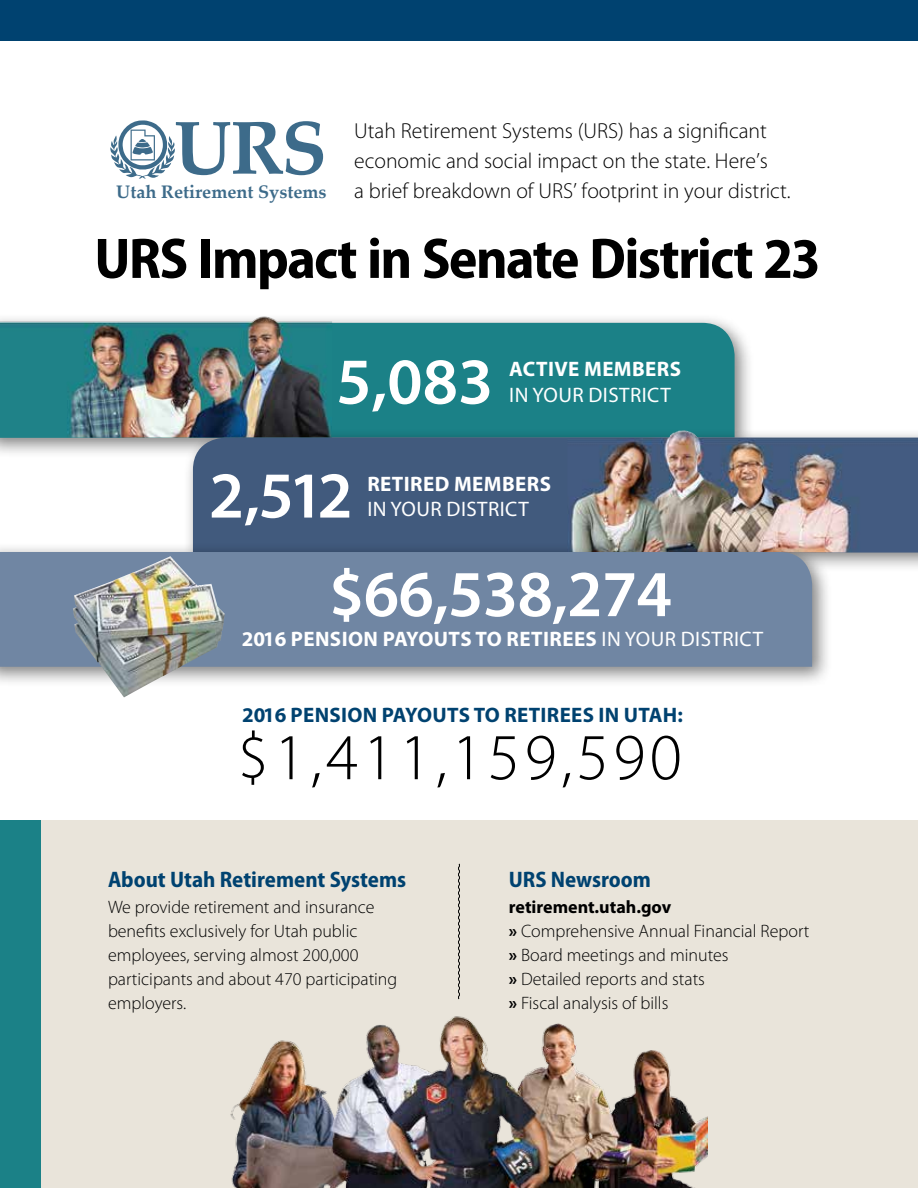
<style>
.page{position:relative;width:918px;height:1188px;background:#fff}
.page>*{position:absolute;margin:0;border:0;box-sizing:border-box;transform-origin:0 0}
.t1{font:700 74.85px "Palatino Linotype";color:#3d6b8a}
.t2{font:600 66px "Myriad Pro";letter-spacing:-.01em;color:#fff}
.t3{font:300 66px "Myriad Pro";letter-spacing:.065em;color:#000}
.t4{font:700 semi-condensed 57.75px "Myriad Pro";letter-spacing:-.03em;color:#000}
.t5{font:700 semi-condensed 22.5px "Myriad Pro";color:#004270}
.t6{font:300 21.75px/30px "Myriad Pro";color:#000}
.t7{font:700 21px "Myriad Pro";letter-spacing:.02em;color:#fff}
.t8{font:700 21px "Myriad Pro";letter-spacing:.015em;color:#004270}
.t9{font:21px "Myriad Pro";letter-spacing:.02em;color:#fff}
.t10{font:700 18.15px "Palatino Linotype";color:#3d6b8a}
.t11{font:300 18px/24px "Myriad Pro";color:#000}
.s1{font-weight:400}
.s2{font-weight:700}
</style>
<div class="page">
<div style="left:0;top:313px;width:755px;height:145px;background:#000;opacity:.5"></div>
<div style="left:332px;top:323px;width:403px;height:105px;background:#1b8187"></div>
<img style="left:0;top:315px;width:332px;height:123px">
<div style="left:0;top:820px;width:918px;height:368px;background:#e9e4da"></div>
<svg style="left:110px;top:120px;width:65px;height:59px"></svg>
<div style="left:0;top:0;width:918px;height:40px;background:#004270"></div>
<div style="left:0;top:820px;width:40px;height:368px;background:#1b8187"></div>
<svg style="left:458px;top:863px;width:2px;height:137px"></svg>
<div style="left:183px;top:428px;width:735px;height:145px;background:#000;opacity:.5"></div>
<div style="left:193px;top:438px;width:374px;height:104px;background:#415a7d"></div>
<img style="left:230px;top:1016px;width:477px;height:172px">
<img style="left:567px;top:430px;width:351px;height:122px">
<div style="left:0;top:542px;width:833px;height:145px;background:#000;opacity:.5"></div>
<div style="left:0;top:552px;width:812px;height:115px;background:#7086a3"></div>
<img style="left:73px;top:556px;width:152px;height:141px">
<h1 class="t1" style="left:174px;top:95px;width:155px">URS</h1>
<p class="t10" style="left:116px;top:179px;width:212px">Utah Retirement Systems</p>
<h3 class="t4" style="left:94px;top:226px;width:728px">URS Impact in Senate District 23</h3>
<p class="t6" style="left:354px;top:115px;width:438px">Utah Retirement Systems (URS) has a significant economic and social impact on the state. Here’s<br>a brief breakdown of URS’ footprint in your district.</p>
<h2 class="t2" style="left:336px;top:340px;width:159px">5,083</h2>
<p class="t7" style="left:509px;top:356px;width:173px">ACTIVE MEMBERS</p>
<p class="t9" style="left:509px;top:382px;width:163px">IN YOUR DISTRICT</p>
<h2 class="t2" style="left:209px;top:453px;width:145px">2,512</h2>
<p class="t7" style="left:367px;top:470px;width:185px">RETIRED MEMBERS</p>
<p class="t9" style="left:367px;top:496px;width:163px">IN YOUR DISTRICT</p>
<h2 class="t2" style="left:329px;top:552px;width:344px">$66,538,274</h2>
<p class="t7" style="left:242px;top:626px;width:523px">2016 PENSION PAYOUTS TO RETIREES <span class="s1">IN YOUR DISTRICT</span></p>
<p class="t8" style="left:242px;top:702px;width:442px">2016 PENSION PAYOUTS TO RETIREES IN UTAH:</p>
<h2 class="t3" style="left:237px;top:718px;width:446px">$1,411,159,590</h2>
<p class="t5" style="left:108px;top:867px;width:300px">About Utah Retirement Systems</p>
<p class="t11" style="left:108px;top:895px;width:291px">We provide retirement and insurance benefits exclusively for Utah public employees, serving almost 200,000 participants and about 470 participating employers.</p>
<p class="t5" style="left:509px;top:867px;width:144px">URS Newsroom</p>
<p class="t11" style="left:509px;top:895px;width:302px"><span class="s2">retirement.utah.gov<br>»</span> Comprehensive Annual Financial Report <span class="s2">»</span> Board meetings and minutes<br><span class="s2">»</span> Detailed reports and stats<br><span class="s2">»</span> Fiscal analysis of bills</p>
</div>
